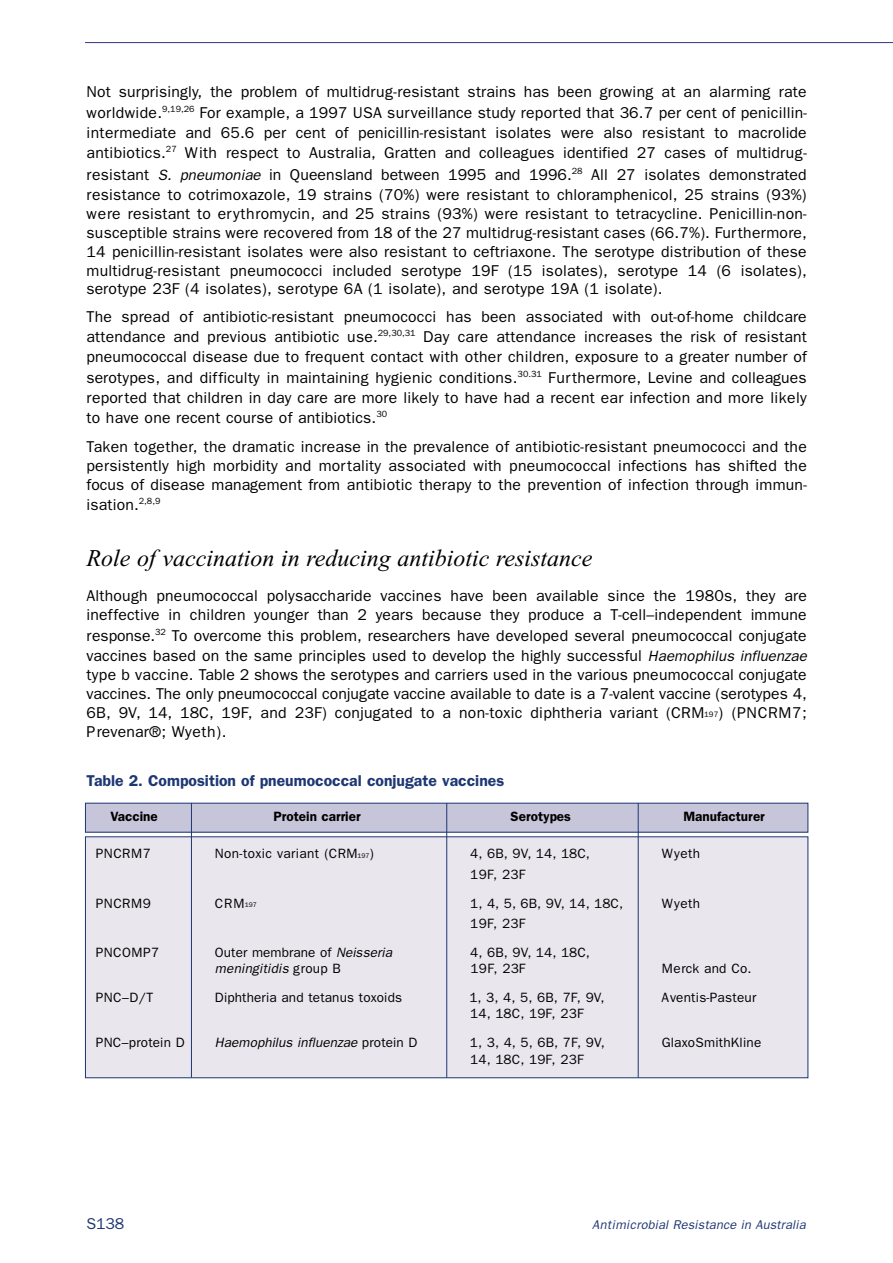
<style>
.page{position:relative;width:893px;height:1263px;background:#fff}
.page>*{position:absolute;margin:0;border:0;box-sizing:border-box;transform-origin:0 0}
.t1{font:italic 24px "Times";color:#000}
.t2{font:15.75px/18.9px "Franklin Gothic";letter-spacing:.015em;color:#000;text-align:justify}
.t3{font:600 15.75px "Franklin Gothic";color:#1e3773}
.t4{font:15.75px "Franklin Gothic";color:#1e3773}
.t5{font:13.5px "Franklin Gothic";letter-spacing:.015em;color:#000}
.t6{font:italic 13.5px "Franklin Gothic";letter-spacing:.005em;color:#000}
.t7{font:600 13.5px "Franklin Gothic";color:#000}
.t8{font:13.5px "Franklin Gothic";letter-spacing:.035em;color:#000}
.t9{font:italic 12.75px "Franklin Gothic";letter-spacing:.015em;color:#1e3773}
.s1{font-style:italic;font-size:15px}
.s2{font-size:7.8px}
.s3{font-size:6.75px}
.s4{font-style:italic}
.s5{font-style:normal}
</style>
<div class="page">
<hr style="left:85px;top:42px;width:807px;height:1px;background:#323484">
<div style="left:85px;top:803px;width:722px;height:29px;background:#c7c5d9"></div>
<div style="left:85px;top:803px;width:723px;height:30px;border:1px solid #1e3773"></div>
<div style="left:85px;top:837px;width:722px;height:241px;background:#e9e6ee"></div>
<div style="left:85px;top:836px;width:723px;height:242px;border:1px solid #1e3773"></div>
<hr style="left:191px;top:803px;width:1px;height:274px;background:#1e3773">
<hr style="left:446px;top:803px;width:1px;height:274px;background:#1e3773">
<hr style="left:637px;top:803px;width:1px;height:274px;background:#1e3773">
<p class="t2" style="left:87px;top:83px;width:721px;line-height:20.7px">Not surprisingly, the problem of multidrug-resistant strains has been growing at an alarming rate worldwide.<sup>9,19,26</sup> For example, a 1997 USA surveillance study reported that 36.7 per cent of penicillin&shy;intermediate and 65.6 per cent of penicillin-resistant isolates were also resistant to macrolide antibiotics.<sup>27</sup> With respect to Australia, Gratten and colleagues identified 27 cases of multidrug&shy;resistant <span class="s1">S. pneumoniae</span> in Queensland between 1995 and 1996.<sup>28</sup> All 27 isolates demonstrated</p>
<p class="t2" style="left:87px;top:186px;width:721px">resistance to cotrimoxazole, 19 strains (70%) were resistant to chloramphenicol, 25 strains (93%) were resistant to erythromycin, and 25 strains (93%) were resistant to tetracycline. Penicillin-non&shy;susceptible strains were recovered from 18 of the 27 multidrug-resistant cases (66.7%). Furthermore, 14 penicillin-resistant isolates were also resistant to ceftriaxone. The serotype distribution of these multidrug-resistant pneumococci included serotype 19F (15 isolates), serotype 14 (6 isolates), serotype 23F (4 isolates), serotype 6A (1 isolate), and serotype 19A (1 isolate).</p>
<p class="t2" style="left:87px;top:308px;width:721px;line-height:20.2px">The spread of antibiotic-resistant pneumococci has been associated with out-of-home childcare attendance and previous antibiotic use.<sup>29,30,31</sup> Day care attendance increases the risk of resistant pneumococcal disease due to frequent contact with other children, exposure to a greater number of serotypes, and difficulty in maintaining hygienic conditions.<sup>30.31</sup> Furthermore, Levine and colleagues reported that children in day care are more likely to have had a recent ear infection and more likely to have one recent course of antibiotics.<sup>30</sup></p>
<p class="t2" style="left:87px;top:438px;width:721px">Taken together, the dramatic increase in the prevalence of antibiotic-resistant pneumococci and the persistently high morbidity and mortality associated with pneumococcal infections has shifted the focus of disease management from antibiotic therapy to the prevention of infection through immun-</p>
<p class="t2" style="left:87px;top:497px;width:75px">isation.<sup>2,8,9</sup></p>
<h1 class="t1" style="left:87px;top:549px;width:507px">Role of vaccination in reducing antibiotic resistance</h1>
<p class="t2" style="left:87px;top:588px;width:721px">Although pneumococcal polysaccharide vaccines have been available since the 1980s, they are ineffective in children younger than 2 years because they produce a T-cell–independent immune</p>
<p class="t2" style="left:87px;top:627px;width:721px">response.<sup>32</sup> To overcome this problem, researchers have developed several pneumococcal conjugate vaccines based on the same principles used to develop the highly successful <span class="s1">Haemophilus influenzae </span>type b vaccine. Table 2 shows the serotypes and carriers used in the various pneumococcal conjugate vaccines. The only pneumococcal conjugate vaccine available to date is a 7-valent vaccine (serotypes 4, 6B, 9V, 14, 18C, 19F, and 23F) conjugated to a non-toxic diphtheria variant (CRM<span class="s2">197</span>) (PNCRM7; Prevenar®; Wyeth).</p>
<p class="t3" style="left:87px;top:775px;width:419px">Table 2. Composition of pneumococcal conjugate vaccines</p>
<p class="t7" style="left:110px;top:812px;width:49px">Vaccine</p>
<p class="t7" style="left:273px;top:812px;width:89px">Protein carrier</p>
<p class="t7" style="left:510px;top:812px;width:62px">Serotypes</p>
<p class="t7" style="left:683px;top:812px;width:83px">Manufacturer</p>
<p class="t5" style="left:96px;top:849px;width:57px">PNCRM7</p>
<p class="t5" style="left:215px;top:849px;width:160px">Non-toxic variant (CRM<span class="s3">197</span>)</p>
<p class="t5" style="left:470px;top:849px;width:121px">4, 6B, 9V, 14, 18C,</p>
<p class="t5" style="left:661px;top:849px;width:40px">Wyeth</p>
<p class="t5" style="left:470px;top:869px;width:56px">19F, 23F</p>
<p class="t5" style="left:96px;top:898px;width:57px">PNCRM9</p>
<p class="t5" style="left:215px;top:898px;width:43px">CRM<span class="s3">197</span></p>
<p class="t5" style="left:470px;top:898px;width:154px">1, 4, 5, 6B, 9V, 14, 18C,</p>
<p class="t5" style="left:661px;top:898px;width:40px">Wyeth</p>
<p class="t5" style="left:470px;top:919px;width:56px">19F, 23F</p>
<p class="t8" style="left:96px;top:948px;width:65px">PNCOMP7</p>
<p class="t5" style="left:215px;top:948px;width:178px">Outer membrane of <span class="s4">Neisseria</span></p>
<p class="t5" style="left:470px;top:948px;width:121px">4, 6B, 9V, 14, 18C,</p>
<p class="t6" style="left:215px;top:964px;width:127px">meningitidis <span class="s5">group B</span></p>
<p class="t5" style="left:470px;top:964px;width:56px">19F, 23F</p>
<p class="t5" style="left:662px;top:964px;width:91px">Merck and Co.</p>
<p class="t5" style="left:96px;top:993px;width:59px">PNC–D/T</p>
<p class="t5" style="left:215px;top:993px;width:189px">Diphtheria and tetanus toxoids</p>
<p class="t5" style="left:469px;top:993px;width:137px">1, 3, 4, 5, 6B, 7F, 9V,</p>
<p class="t5" style="left:661px;top:993px;width:96px">Aventis-Pasteur</p>
<p class="t5" style="left:470px;top:1009px;width:115px">14, 18C, 19F, 23F</p>
<p class="t5" style="left:96px;top:1038px;width:90px">PNC–protein D</p>
<p class="t6" style="left:215px;top:1038px;width:204px">Haemophilus influenzae <span class="s5">protein D</span></p>
<p class="t5" style="left:470px;top:1038px;width:136px">1, 3, 4, 5, 6B, 7F, 9V,</p>
<p class="t5" style="left:661px;top:1038px;width:101px">GlaxoSmithKline</p>
<p class="t5" style="left:470px;top:1054px;width:115px">14, 18C, 19F, 23F</p>
<p class="t4" style="left:87px;top:1218px;width:39px">S138</p>
<p class="t9" style="left:592px;top:1221px;width:215px">Antimicrobial Resistance in Australia</p>
</div>
